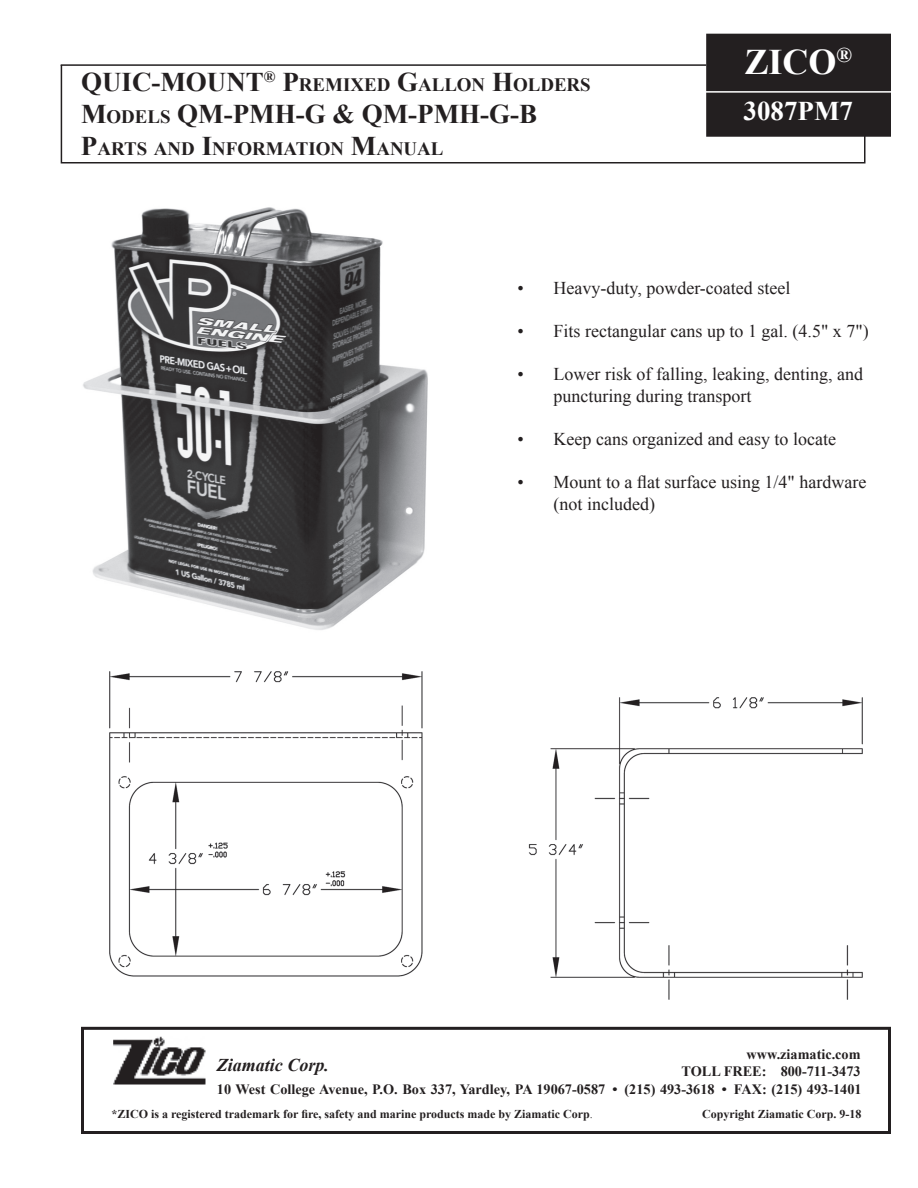
<style>
.page{position:relative;width:918px;height:1188px;background:#fff}
.page>*{position:absolute;margin:0;border:0;box-sizing:border-box;transform-origin:0 0}
.t1{font:700 36px "Times New Roman";color:#fff}
.t2{font:700 27px "Times New Roman";color:#231f20}
.t3{font:700 27px "Times New Roman";color:#fff}
.t4{font:700 18.9px "Times New Roman";color:#231f20}
.t5{font:18px/21.6px "Times New Roman";color:#231f20}
.t6{font:italic 700 18px "Times New Roman";color:#231f20}
.t7{font:700 14.25px/17.1px "Times New Roman";color:#231f20;text-align:right}
.t8{font:700 12px "Times New Roman";color:#231f20}
.s1{font-size:27px}
.s2{font-size:18.9px}
.s3{font-weight:400}
</style>
<div class="page">
<div style="left:707px;top:34px;width:183px;height:102px;background:#231f20"></div>
<div style="left:706px;top:34px;width:185px;height:103px;border:2px solid #231f20"></div>
<hr style="left:61px;top:162px;width:803px;height:2px;background:#231f20">
<hr style="left:705px;top:91px;width:186px;height:2px;background:#fff">
<hr style="left:61px;top:65px;width:1px;height:97px;background:#231f20">
<hr style="left:61px;top:64px;width:645px;height:2px;background:#231f20">
<hr style="left:864px;top:128px;width:2px;height:36px;background:#231f20">
<div style="left:81px;top:1027px;width:810px;height:107px;border:3px solid #231f20"></div>
<img style="left:113px;top:1036px;width:93px;height:49px">
<img style="left:83px;top:207px;width:345px;height:423px">
<img style="left:109px;top:671px;width:754px;height:329px">
<p class="t4" style="left:81px;top:71px;width:511px"><span class="s1">QUIC-MOUNT</span><sup>®</sup> <span class="s1">P</span>REMIXED <span class="s1">G</span>ALLON <span class="s1">H</span>OLDERS</p>
<h2 class="t2" style="left:81px;top:95px;width:458px">M<span class="s2">ODELS</span> QM-PMH-G &amp; QM-PMH-G-B</h2>
<p class="t4" style="left:81px;top:136px;width:228px"><span class="s1">P</span>ARTS AND <span class="s1">I</span>NFORMATION</p>
<p class="t4" style="left:351px;top:136px;width:94px"><span class="s1">M</span>ANUAL</p>
<h1 class="t1" style="left:744px;top:37px;width:109px">ZICO<sup>®</sup></h1>
<h2 class="t3" style="left:744px;top:92px;width:111px">3087PM7</h2>
<p class="t5" style="left:518px;top:276px;width:274px">• Heavy-duty, powder-coated steel</p>
<p class="t5" style="left:518px;top:320px;width:353px">• Fits rectangular cans up to 1 gal. (4.5" x 7")</p>
<p class="t5" style="left:554px;top:363px;width:311px;text-indent:-36px">• Lower risk of falling, leaking, denting, and puncturing during transport</p>
<p class="t5" style="left:518px;top:428px;width:320px">• Keep cans organized and easy to locate</p>
<p class="t5" style="left:554px;top:471px;width:314px;text-indent:-36px">• Mount to a flat surface using 1/4" hardware (not included)</p>
<p class="t7" style="left:682px;top:1045px;width:181px">www.ziamatic.com<br>TOLL FREE: 800-711-3473</p>
<p class="t6" style="left:217px;top:1053px;width:114px">Ziamatic Corp.</p>
<p class="t7" style="left:217px;top:1081px;width:646px">10 West College Avenue, P.O. Box 337, Yardley, PA 19067-0587 • (215) 493-3618 • FAX: (215) 493-1401</p>
<p class="t8" style="left:111px;top:1106px;width:483px">*ZICO is a registered trademark for fire, safety and marine products made by Ziamatic Corp<span class="s3">.</span></p>
<p class="t8" style="left:702px;top:1106px;width:161px">Copyright Ziamatic Corp. 9-18</p>
</div>
